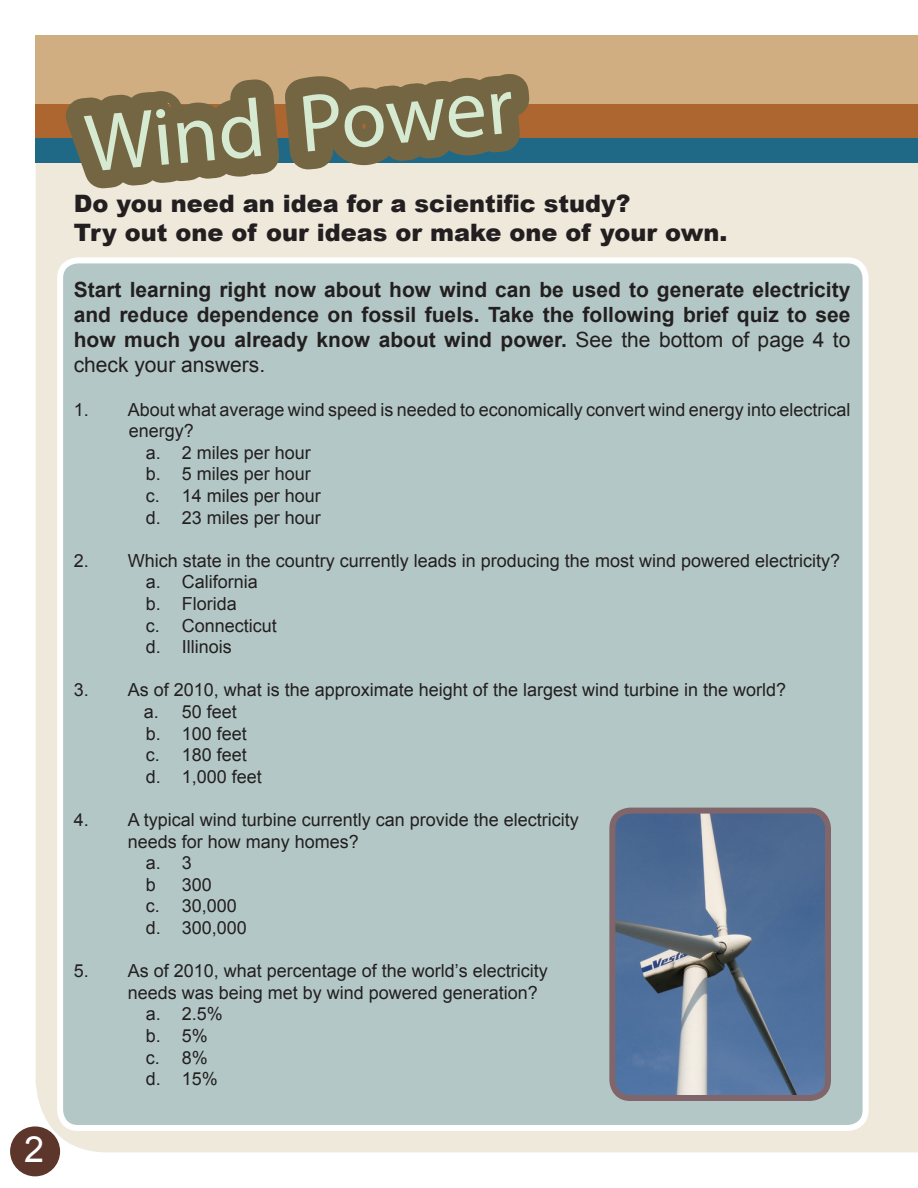
<style>
.page{position:relative;width:918px;height:1188px;background:#fff}
.page>*{position:absolute;margin:0;border:0;box-sizing:border-box;transform-origin:0 0}
.t1{font:82.5px "Myriad Pro";color:#d5ead1}
.t2{font:36px "Arial";color:#fff}
.t3{font:900 24px "Arial";color:#231f20}
.t4{font:700 21px/25.2px "Arial";color:#231f20;text-align:justify}
.t5{font:18px/21.6px "Arial";color:#231f20}
.s1{font-weight:400}
</style>
<div class="page">
<div style="left:36px;top:163px;width:882px;height:989px;background:#eee9db"></div>
<div style="left:35px;top:35px;width:883px;height:77px;background:#d0ae82"></div>
<div style="left:60px;top:260px;width:806px;height:868px;background:#b3c8c6;border-radius:18px"></div>
<div style="left:57px;top:257px;width:812px;height:874px;border:6px solid #fff;border-radius:18px"></div>
<img style="left:616px;top:815px;width:208px;height:279px">
<div style="left:609px;top:808px;width:222px;height:293px;border:6px solid #80666a;border-radius:18px"></div>
<div style="left:35px;top:125px;width:883px;height:38px;background:#1f6986"></div>
<div style="left:35px;top:105px;width:883px;height:33px;background:#ae6630"></div>
<div style="left:11px;top:1127px;width:48px;height:49px;background:#5c352b;border-radius:50%"></div>
<div style="left:10px;top:1126px;width:50px;height:50px;border:2px solid #5c352b;border-radius:50%"></div>
<svg style="left:35px;top:74px;width:516px;height:139px"></svg>
<p class="t2" style="left:24px;top:1126px;width:22px">2</p>
<p class="t1" style="left:81px;top:93px;width:431px;rotate:-5deg">Wind Power</p>
<p class="t3" style="left:74px;top:186px;width:558px">Do you need an idea for a scientific study?</p>
<p class="t3" style="left:74px;top:215px;width:655px">Try out one of our ideas or make one of your own.</p>
<p class="t4" style="left:74px;top:277px;width:778px">Start learning right now about how wind can be used to generate electricity and reduce dependence on fossil fuels. Take the following brief quiz to see how much you already know about wind power. <span class="s1">See the bottom of page 4 to check your answers.</span></p>
<p class="t5" style="left:74px;top:399px;width:778px">1. About what average wind speed is needed to economically convert wind energy into electrical</p>
<p class="t5" style="left:129px;top:420px;width:67px">energy?</p>
<p class="t5" style="left:146px;top:442px;width:167px">a. 2 miles per hour</p>
<p class="t5" style="left:146px;top:463px;width:167px">b. 5 miles per hour</p>
<p class="t5" style="left:146px;top:485px;width:177px">c. 14 miles per hour</p>
<p class="t5" style="left:146px;top:507px;width:177px">d. 23 miles per hour</p>
<p class="t5" style="left:74px;top:550px;width:768px">2. Which state in the country currently leads in producing the most wind powered electricity?</p>
<p class="t5" style="left:146px;top:571px;width:114px">a. California</p>
<p class="t5" style="left:146px;top:593px;width:93px">b. Florida</p>
<p class="t5" style="left:146px;top:615px;width:133px">c. Connecticut</p>
<p class="t5" style="left:146px;top:636px;width:88px">d. Illinois</p>
<p class="t5" style="left:144px;top:679px;width:644px;text-indent:-70px">3. As of 2010, what is the approximate height of the largest wind turbine in the world? a. 50 feet</p>
<p class="t5" style="left:146px;top:723px;width:103px">b. 100 feet</p>
<p class="t5" style="left:146px;top:744px;width:103px">c. 180 feet</p>
<p class="t5" style="left:146px;top:766px;width:118px">d. 1,000 feet</p>
<p class="t5" style="left:74px;top:809px;width:507px">4. A typical wind turbine currently can provide the electricity</p>
<p class="t5" style="left:128px;top:831px;width:233px">needs for how many homes?</p>
<p class="t5" style="left:146px;top:852px;width:48px">a. 3</p>
<p class="t5" style="left:146px;top:874px;width:12px">b</p>
<p class="t5" style="left:182px;top:874px;width:32px">300</p>
<p class="t5" style="left:146px;top:895px;width:93px">c. 30,000</p>
<p class="t5" style="left:146px;top:917px;width:103px">d. 300,000</p>
<p class="t5" style="left:74px;top:960px;width:475px">5. As of 2010, what percentage of the world’s electricity</p>
<p class="t5" style="left:128px;top:982px;width:412px">needs was being met by wind powered generation?</p>
<p class="t5" style="left:146px;top:1003px;width:79px">a. 2.5%</p>
<p class="t5" style="left:146px;top:1025px;width:64px">b. 5%</p>
<p class="t5" style="left:146px;top:1047px;width:64px">c. 8%</p>
<p class="t5" style="left:146px;top:1068px;width:74px">d. 15%</p>
</div>
